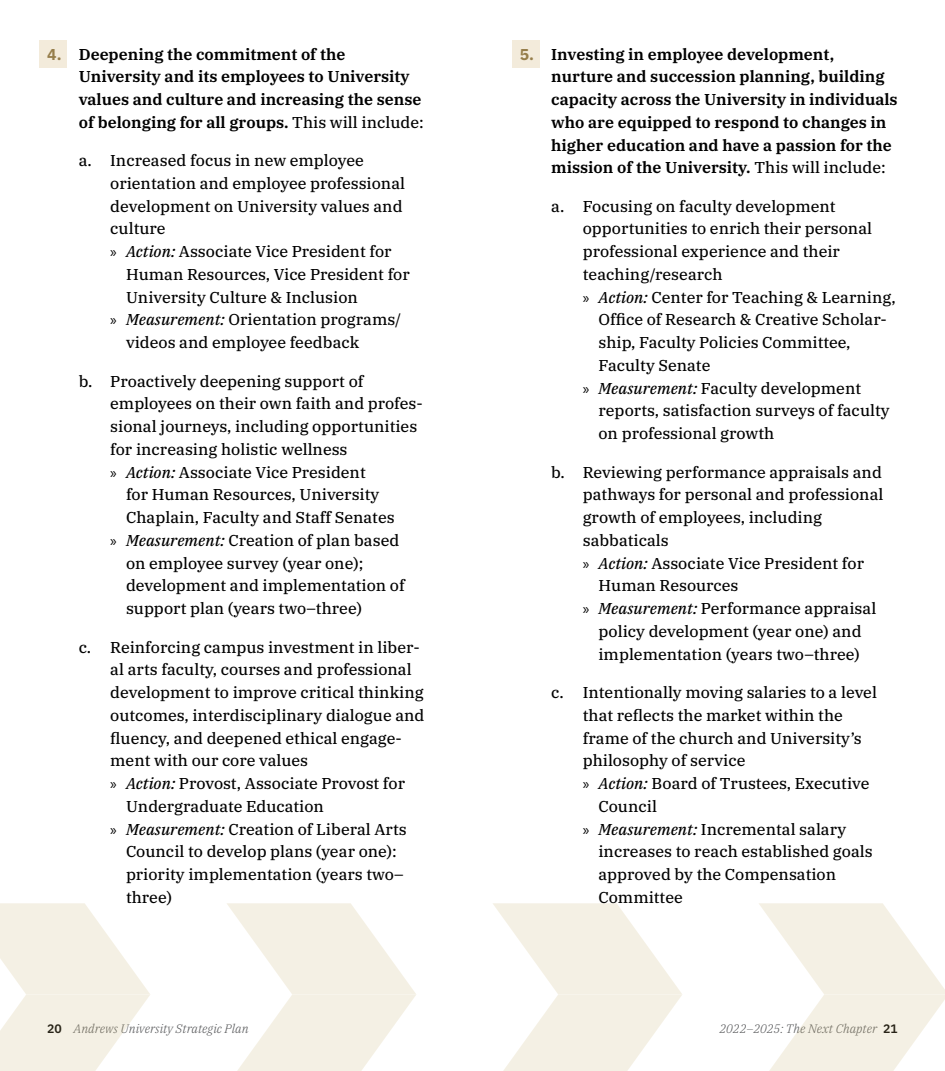
<style>
.page{position:relative;width:945px;height:1071px;background:#fff}
.page>*{position:absolute;margin:0;border:0;box-sizing:border-box;transform-origin:0 0}
.t1{font:15.75px "IBM Plex Serif Text";color:#000}
.t2{font:600 15.75px/22.8px "IBM Plex Serif";color:#000}
.t3{font:italic 300 12.25px "IBM Plex Serif";color:#58595b}
.s1{font-family:"IBM Plex Sans";font-weight:700;color:#9e8958}
.s2{font-family:"IBM Plex Serif Text";font-weight:400}
.s3{font-family:"Myriad Pro"}
.s4{font-style:italic}
.s5{font-family:"IBM Plex Sans";font-weight:600;font-style:normal;color:#000}
</style>
<div class="page">
<div style="left:40px;top:40px;width:27px;height:28px;background:#f3ebdb"></div>
<div style="left:512px;top:40px;width:27px;height:28px;background:#f3ebdb"></div>
<svg style="left:759px;top:903px;width:186px;height:168px"></svg>
<svg style="left:227px;top:903px;width:189px;height:168px"></svg>
<svg style="left:0;top:903px;width:150px;height:168px"></svg>
<svg style="left:493px;top:903px;width:189px;height:168px"></svg>
<p class="t2" style="left:79px;top:41px;width:347px;text-indent:-32px"><span class="s1">4.</span> Deepening the commitment of the University and its employees to University values and culture and increasing the sense of belonging for all groups. <span class="s2">This will include:</span></p>
<p class="t1" style="left:79px;top:148px;width:287px">a. Increased focus in new employee</p>
<p class="t1" style="left:110px;top:171px;width:296px">orientation and employee professional</p>
<p class="t1" style="left:110px;top:194px;width:294px">development on University values and</p>
<p class="t1" style="left:110px;top:217px;width:57px">culture</p>
<p class="t1" style="left:110px;top:239px;width:283px"><span class="s3">»</span> <span class="s4">Action:</span> Associate Vice President for</p>
<p class="t1" style="left:126px;top:262px;width:285px">Human Resources, Vice President for</p>
<p class="t1" style="left:126px;top:285px;width:233px">University Culture &amp; Inclusion</p>
<p class="t1" style="left:110px;top:308px;width:293px"><span class="s3">»</span> <span class="s4">Measurement:</span> Orientation programs/</p>
<p class="t1" style="left:126px;top:330px;width:235px">videos and employee feedback</p>
<p class="t1" style="left:79px;top:369px;width:286px">b. Proactively deepening support of</p>
<p class="t1" style="left:110px;top:392px;width:314px">employees on their own faith and profes-</p>
<p class="t1" style="left:110px;top:414px;width:309px">sional journeys, including opportunities</p>
<p class="t1" style="left:110px;top:437px;width:239px">for increasing holistic wellness</p>
<p class="t1" style="left:110px;top:460px;width:257px"><span class="s3">»</span> <span class="s4">Action:</span> Associate Vice President</p>
<p class="t1" style="left:126px;top:483px;width:255px">for Human Resources, University</p>
<p class="t1" style="left:126px;top:505px;width:270px">Chaplain, Faculty and Staff Senates</p>
<p class="t1" style="left:110px;top:528px;width:291px"><span class="s3">»</span> <span class="s4">Measurement:</span> Creation of plan based</p>
<p class="t1" style="left:126px;top:551px;width:239px">on employee survey (year one);</p>
<p class="t1" style="left:126px;top:574px;width:280px">development and implementation of</p>
<p class="t1" style="left:126px;top:596px;width:237px">support plan (years two–three)</p>
<p class="t1" style="left:79px;top:635px;width:343px">c. Reinforcing campus investment in liber-</p>
<p class="t1" style="left:110px;top:658px;width:303px">al arts faculty, courses and professional</p>
<p class="t1" style="left:110px;top:680px;width:315px">development to improve critical thinking</p>
<p class="t1" style="left:110px;top:703px;width:316px">outcomes, interdisciplinary dialogue and</p>
<p class="t1" style="left:110px;top:726px;width:293px">fluency, and deepened ethical engage-</p>
<p class="t1" style="left:110px;top:749px;width:199px">ment with our core values</p>
<p class="t1" style="left:110px;top:771px;width:296px"><span class="s3">»</span> <span class="s4">Action:</span> Provost, Associate Provost for</p>
<p class="t1" style="left:126px;top:794px;width:200px">Undergraduate Education</p>
<p class="t1" style="left:110px;top:817px;width:298px"><span class="s3">»</span> <span class="s4">Measurement:</span> Creation of Liberal Arts</p>
<p class="t1" style="left:126px;top:839px;width:272px">Council to develop plans (year one):</p>
<p class="t1" style="left:126px;top:862px;width:279px">priority implementation (years two–</p>
<p class="t1" style="left:126px;top:885px;width:48px">three)</p>
<p class="t2" style="left:551px;top:41px;width:348px;text-indent:-32px"><span class="s1">5.</span> Investing in employee development, nurture and succession planning, building capacity across the University in individuals who are equipped to respond to changes in higher education and have a passion for the mission of the University. <span class="s2">This will include:</span></p>
<p class="t1" style="left:551px;top:194px;width:286px">a. Focusing on faculty development</p>
<p class="t1" style="left:583px;top:217px;width:291px">opportunities to enrich their personal</p>
<p class="t1" style="left:583px;top:239px;width:259px">professional experience and their</p>
<p class="t1" style="left:583px;top:262px;width:142px">teaching/research</p>
<p class="t1" style="left:583px;top:285px;width:315px"><span class="s3">»</span> <span class="s4">Action:</span> Center for Teaching &amp; Learning,</p>
<p class="t1" style="left:598px;top:308px;width:290px">Office of Research &amp; Creative Scholar-</p>
<p class="t1" style="left:598px;top:330px;width:254px">ship, Faculty Policies Committee,</p>
<p class="t1" style="left:598px;top:353px;width:113px">Faculty Senate</p>
<p class="t1" style="left:583px;top:376px;width:280px"><span class="s3">»</span> <span class="s4">Measurement:</span> Faculty development</p>
<p class="t1" style="left:598px;top:399px;width:293px">reports, satisfaction surveys of faculty</p>
<p class="t1" style="left:598px;top:421px;width:177px">on professional growth</p>
<p class="t1" style="left:551px;top:460px;width:332px">b. Reviewing performance appraisals and</p>
<p class="t1" style="left:583px;top:483px;width:302px">pathways for personal and professional</p>
<p class="t1" style="left:583px;top:505px;width:241px">growth of employees, including</p>
<p class="t1" style="left:583px;top:528px;width:87px">sabbaticals</p>
<p class="t1" style="left:583px;top:551px;width:283px"><span class="s3">»</span> <span class="s4">Action:</span> Associate Vice President for</p>
<p class="t1" style="left:598px;top:574px;width:142px">Human Resources</p>
<p class="t1" style="left:583px;top:596px;width:295px"><span class="s3">»</span> <span class="s4">Measurement:</span> Performance appraisal</p>
<p class="t1" style="left:598px;top:619px;width:265px">policy development (year one) and</p>
<p class="t1" style="left:598px;top:642px;width:263px">implementation (years two–three)</p>
<p class="t1" style="left:551px;top:680px;width:327px">c. Intentionally moving salaries to a level</p>
<p class="t1" style="left:583px;top:703px;width:262px">that reflects the market within the</p>
<p class="t1" style="left:583px;top:726px;width:281px">frame of the church and University’s</p>
<p class="t1" style="left:583px;top:749px;width:164px">philosophy of service</p>
<p class="t1" style="left:583px;top:771px;width:288px"><span class="s3">»</span> <span class="s4">Action:</span> Board of Trustees, Executive</p>
<p class="t1" style="left:598px;top:794px;width:60px">Council</p>
<p class="t1" style="left:583px;top:817px;width:265px"><span class="s3">»</span> <span class="s4">Measurement:</span> Incremental salary</p>
<p class="t1" style="left:598px;top:839px;width:276px">increases to reach established goals</p>
<p class="t1" style="left:598px;top:862px;width:239px">approved by the Compensation</p>
<p class="t1" style="left:598px;top:885px;width:86px">Committee</p>
<p class="t3" style="left:47px;top:1020px;width:203px"><span class="s5">20</span> Andrews University Strategic Plan</p>
<p class="t3" style="left:720px;top:1020px;width:180px">2022–2025: The Next Chapter <span class="s5">21</span></p>
</div>
